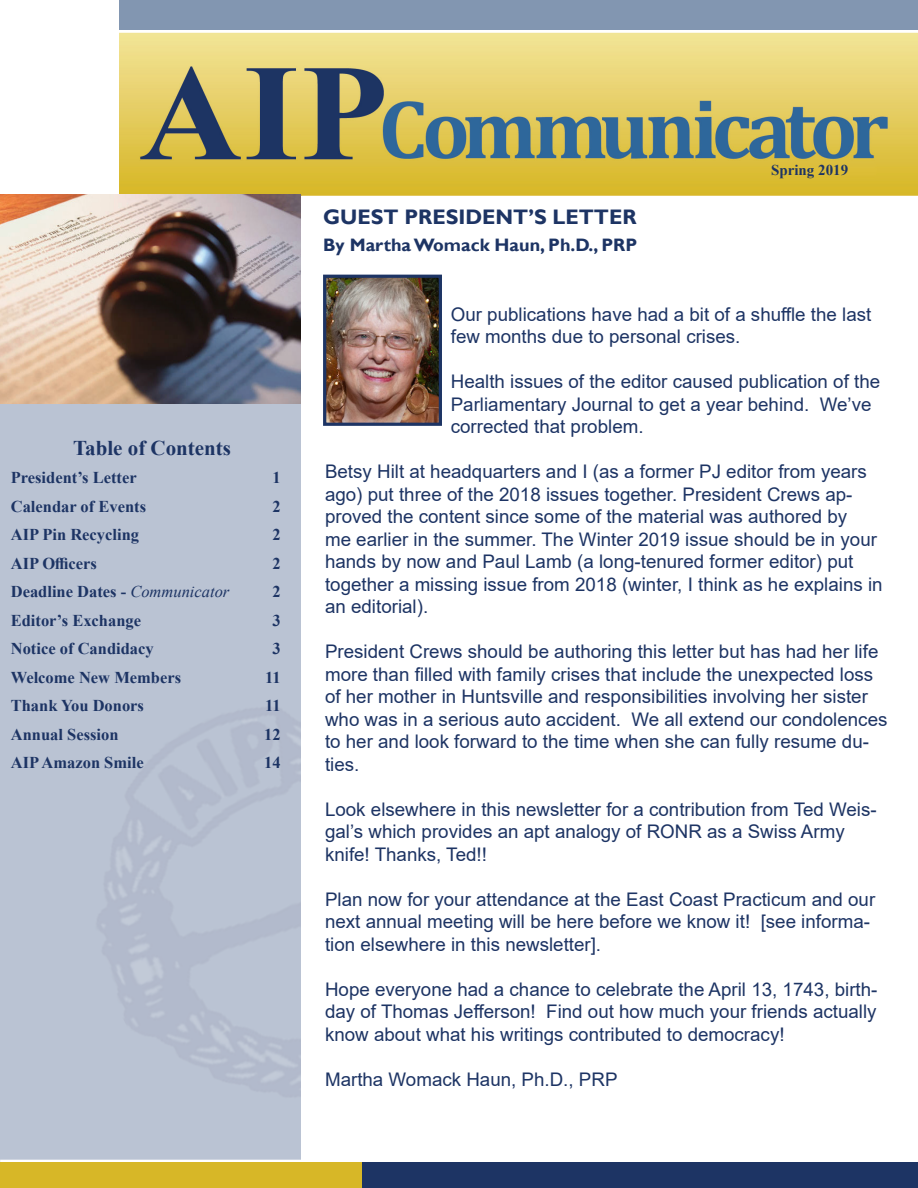
<style>
.page{position:relative;width:918px;height:1188px;background:#fff}
.page>*{position:absolute;margin:0;border:0;box-sizing:border-box;transform-origin:0 0}
.t1{font:700 21px "Gill Sans";color:#1d3464}
.t2{font:700 21px "Times New Roman";color:#1d3464}
.t3{font:18.75px/22.5px "Arial";color:#1d3464}
.t4{font:700 18px "Gill Sans";color:#1d3464}
.t5{font:700 16.5px "Times New Roman";color:#1d3464}
.t6{font:700 15px "Times New Roman";color:#1d3464}
.s1{font-weight:400;font-style:italic}
</style>
<div class="page">
<img style="left:120px;top:33px;width:798px;height:163px">
<img style="left:0;top:374px;width:300px;height:786px">
<img style="left:1px;top:194px;width:299px;height:209px">
<div style="left:0;top:1163px;width:362px;height:25px;background:#d7b727"></div>
<div style="left:362px;top:1163px;width:556px;height:25px;background:#1d3464"></div>
<div style="left:120px;top:0;width:798px;height:30px;background:#8296b1"></div>
<img style="left:327px;top:279px;width:111px;height:143px">
<div style="left:323px;top:275px;width:119px;height:151px;border:3px solid #1d3464"></div>
<p class="t2" style="left:73px;top:433px;width:159px">Table of Contents</p>
<p class="t5" style="left:11px;top:466px;width:128px">President’s Letter</p>
<p class="t5" style="left:273px;top:466px;width:10px">1</p>
<p class="t5" style="left:11px;top:494px;width:137px">Calendar of Events</p>
<p class="t5" style="left:273px;top:494px;width:10px">2</p>
<p class="t5" style="left:11px;top:523px;width:130px">AIP Pin Recycling</p>
<p class="t5" style="left:273px;top:523px;width:10px">2</p>
<p class="t5" style="left:11px;top:551px;width:88px">AIP Officers</p>
<p class="t5" style="left:273px;top:551px;width:10px">2</p>
<p class="t5" style="left:11px;top:580px;width:220px">Deadline Dates - <span class="s1">Communicator</span></p>
<p class="t5" style="left:273px;top:580px;width:10px">2</p>
<p class="t5" style="left:11px;top:608px;width:132px">Editor’s Exchange</p>
<p class="t5" style="left:273px;top:608px;width:10px">3</p>
<p class="t5" style="left:11px;top:637px;width:144px">Notice of Candidacy</p>
<p class="t5" style="left:273px;top:637px;width:10px">3</p>
<p class="t5" style="left:11px;top:665px;width:172px">Welcome New Members</p>
<p class="t5" style="left:265px;top:665px;width:17px">11</p>
<p class="t5" style="left:11px;top:694px;width:135px">Thank You Donors</p>
<p class="t5" style="left:265px;top:694px;width:17px">11</p>
<p class="t5" style="left:11px;top:722px;width:109px">Annual Session</p>
<p class="t5" style="left:264px;top:722px;width:18px">12</p>
<p class="t5" style="left:11px;top:751px;width:134px">AIP Amazon Smile</p>
<p class="t5" style="left:264px;top:751px;width:18px">14</p>
<p class="t1" style="left:323px;top:204px;width:315px">GUEST PRESIDENT’S LETTER</p>
<p class="t4" style="left:323px;top:234px;width:316px">By Martha Womack Haun, Ph.D., PRP</p>
<p class="t6" style="left:771px;top:159px;width:79px">Spring 2019</p>
<p class="t3" style="left:451px;top:303px;width:422px">Our publications have had a bit of a shuffle the last</p>
<p class="t3" style="left:451px;top:325px;width:291px">few months due to personal crises.</p>
<p class="t3" style="left:451px;top:370px;width:431px">Health issues of the editor caused publication of the</p>
<p class="t3" style="left:451px;top:393px;width:422px">Parliamentary Journal to get a year behind. We’ve</p>
<p class="t3" style="left:451px;top:415px;width:194px">corrected that problem.</p>
<p class="t3" style="left:325px;top:460px;width:559px">Betsy Hilt at headquarters and I (as a former PJ editor from years ago) put three of the 2018 issues together. President Crews ap&shy;proved the content since some of the material was authored by<br>me earlier in the summer. The Winter 2019 issue should be in your hands by now and Paul Lamb (a long-tenured former editor) put together a missing issue from 2018 (winter, I think as he explains in an editorial).</p>
<p class="t3" style="left:325px;top:640px;width:564px">President Crews should be authoring this letter but has had her life more than filled with family crises that include the unexpected loss of her mother in Huntsville and responsibilities involving her sister who was in a serious auto accident. We all extend our condolences to her and look forward to the time when she can fully resume du&shy;ties.</p>
<p class="t3" style="left:325px;top:798px;width:553px">Look elsewhere in this newsletter for a contribution from Ted Weis&shy;gal’s which provides an apt analogy of RONR as a Swiss Army knife! Thanks, Ted!!</p>
<p class="t3" style="left:325px;top:888px;width:552px">Plan now for your attendance at the East Coast Practicum and our next annual meeting will be here before we know it! [see informa&shy;tion elsewhere in this newsletter].</p>
<p class="t3" style="left:325px;top:978px;width:554px;text-align:justify">Hope everyone had a chance to celebrate the April 13, 1743, birth&shy;day of Thomas Jefferson! Find out how much your friends actually know about what his writings contributed to democracy!</p>
<p class="t3" style="left:325px;top:1068px;width:294px">Martha Womack Haun, Ph.D., PRP</p>
</div>
